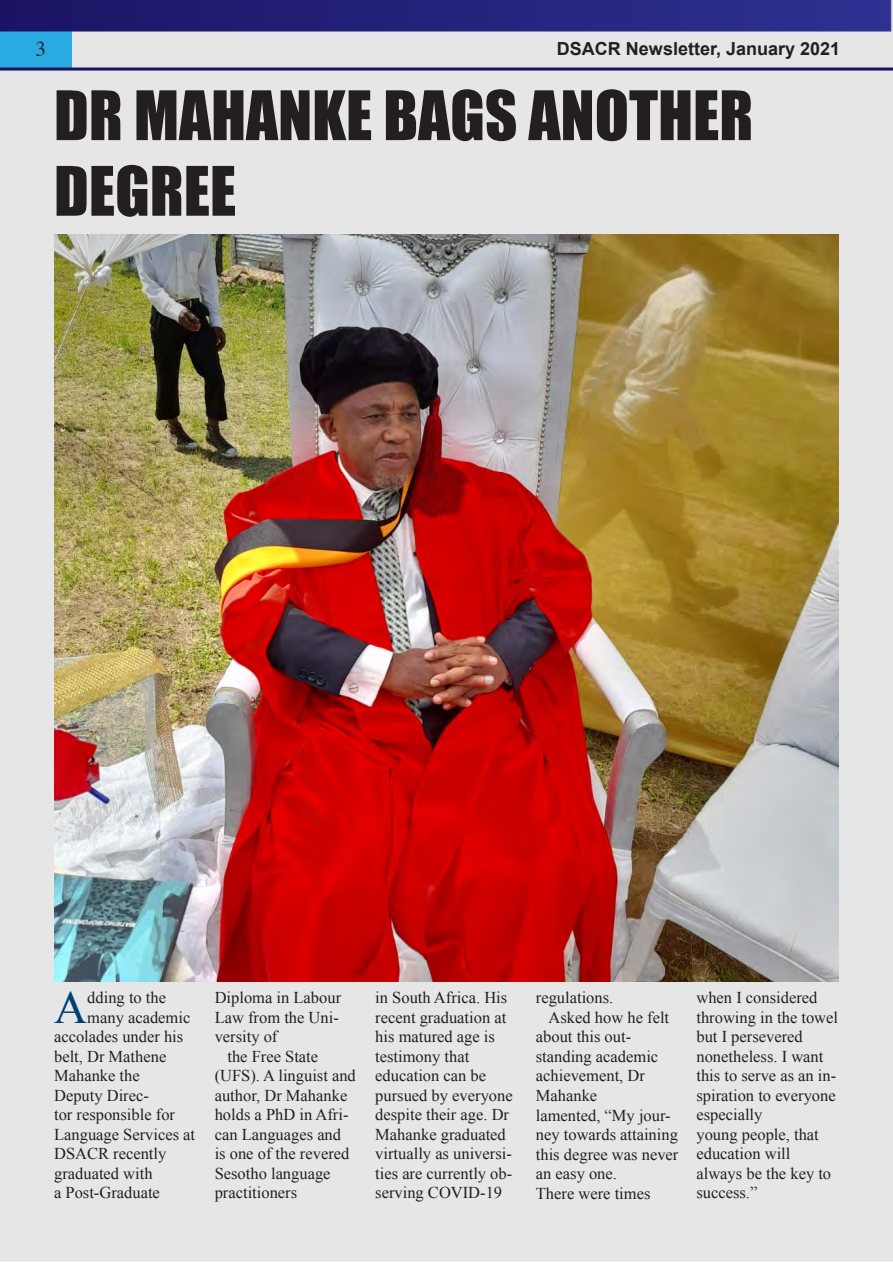
<style>
.page{position:relative;width:893px;height:1263px;background:#fff}
.page>*{position:absolute;margin:0;border:0;box-sizing:border-box;transform-origin:0 0}
.t1{font:63px/75.6px "Impact";color:#231f20}
.t2{font:45.9px "Times New Roman";color:#004072}
.t3{font:21px "Times";color:#231f20}
.t4{font:700 18px "Arial";color:#231f20}
.t5{font:16.5px/19.5px "Times New Roman";color:#231f20}
</style>
<div class="page">
<div style="left:0;top:0;width:893px;height:1262px;background:#e6e6e6"></div>
<img style="left:54px;top:235px;width:785px;height:747px">
<p class="t3" style="left:35px;top:30px;width:12px">3</p>
<p class="t4" style="left:557px;top:36px;width:285px">DSACR Newsletter, January 2021</p>
<p class="t1" style="left:54px;top:76px;width:701px">DR MAHANKE BAGS ANOTHER<br>DEGREE</p>
<p class="t2" style="left:54px;top:976px;width:35px">A</p>
<p class="t5" style="left:87px;top:988px;width:80px">dding to the</p>
<p class="t5" style="left:87px;top:1007px;width:105px">many academic</p>
<p class="t5" style="left:54px;top:1027px;width:131px">accolades under his</p>
<p class="t5" style="left:54px;top:1046px;width:114px">belt, Dr Mathene</p>
<p class="t5" style="left:54px;top:1066px;width:87px">Mahanke the</p>
<p class="t5" style="left:54px;top:1085px;width:143px">Deputy Direc-<br>tor responsible for<br>Language Services at<br>DSACR recently</p>
<p class="t5" style="left:54px;top:1163px;width:107px">graduated with a Post-Graduate</p>
<p class="t5" style="left:215px;top:988px;width:128px">Diploma in Labour<br>Law from the Uni&shy;versity of</p>
<p class="t5" style="left:215px;top:1046px;width:143px;text-indent:13px">the Free State (UFS). A linguist and author, Dr Mahanke holds a PhD in Afri&shy;can Languages and is one of the revered<br>Sesotho language practitioners</p>
<p class="t5" style="left:375px;top:988px;width:133px">in South Africa. His recent graduation at his matured age is testimony that</p>
<p class="t5" style="left:375px;top:1066px;width:139px">education can be pursued by everyone despite their age. Dr<br>Mahanke graduated</p>
<p class="t5" style="left:375px;top:1144px;width:138px;text-align:justify">virtually as universi&shy;ties are currently ob&shy;serving COVID-19</p>
<p class="t5" style="left:536px;top:988px;width:79px">regulations.</p>
<p class="t5" style="left:536px;top:1007px;width:135px;text-indent:13px">Asked how he felt about this out&shy;standing academic achievement, Dr<br>Mahanke</p>
<p class="t5" style="left:536px;top:1105px;width:144px">lamented, “My jour&shy;ney towards attaining this degree was never an easy one.</p>
<p class="t5" style="left:536px;top:1183px;width:116px">There were times</p>
<p class="t5" style="left:696px;top:988px;width:143px">when I considered throwing in the towel but I persevered</p>
<p class="t5" style="left:696px;top:1046px;width:141px">nonetheless. I want this to serve as an in&shy;spiration to everyone especially</p>
<p class="t5" style="left:696px;top:1124px;width:136px">young people, that education will always be the key to success.”</p>
</div>
